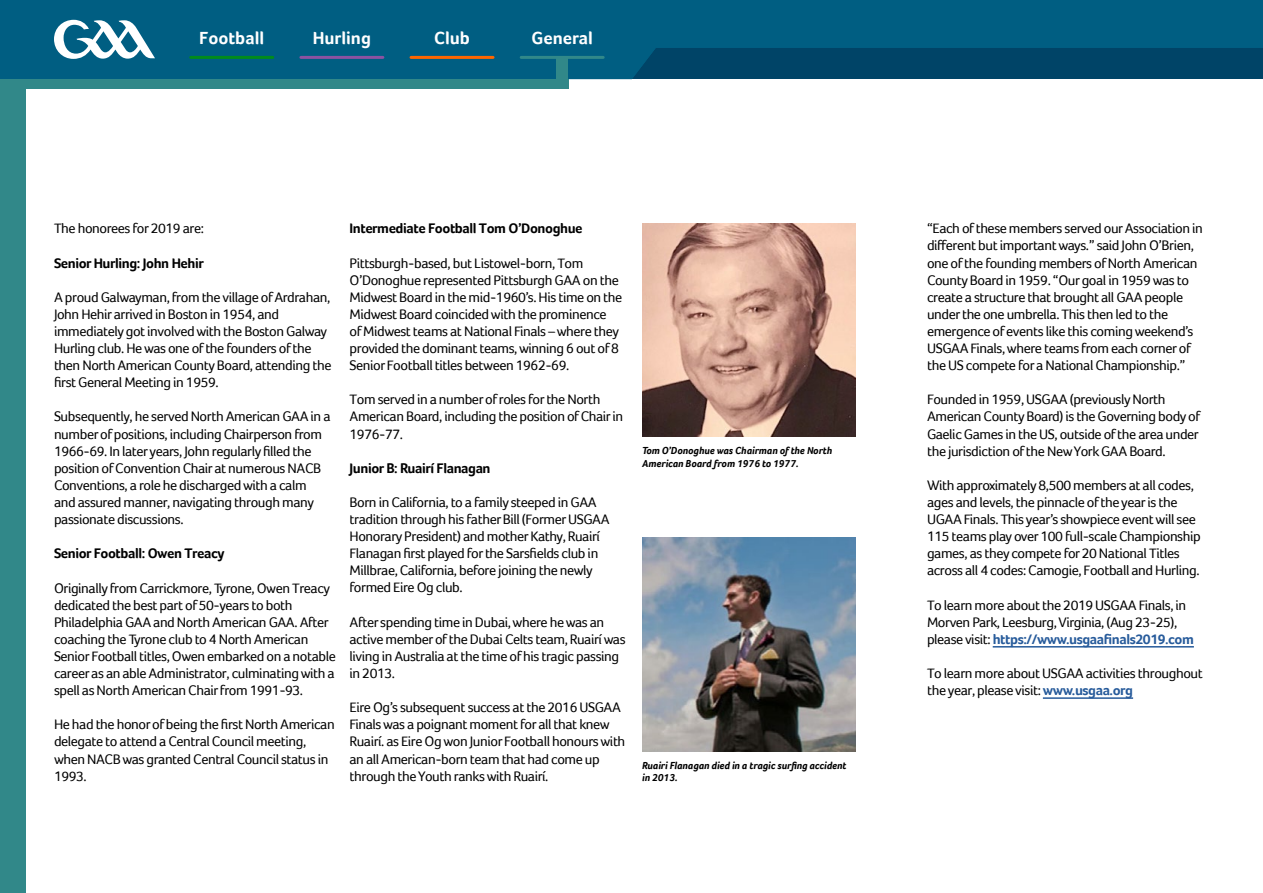
<style>
.page{position:relative;width:1263px;height:893px;background:#fff}
.page>*{position:absolute;margin:0;border:0;box-sizing:border-box;transform-origin:0 0}
.t1{font:700 18px "Foco";color:#fff}
.t2{font:14.25px/17.1px "Foco";letter-spacing:-.03em;color:#000}
.t3{font:700 14.25px "Foco";letter-spacing:-.03em;color:#000}
.t4{font:italic 700 10.5px/12.6px "Foco";color:#000}
.s1{font-weight:700;color:#275b9b}
</style>
<div class="page">
<svg style="left:0;top:0;width:1263px;height:79px;background:#00587c"></svg>
<hr style="left:191px;top:56px;width:82px;height:3px;background:#018b1c">
<hr style="left:301px;top:56px;width:82px;height:3px;background:#8b52a1">
<hr style="left:411px;top:56px;width:82px;height:3px;background:#f60">
<hr style="left:521px;top:56px;width:82px;height:3px;background:#318889">
<div style="left:556px;top:57px;width:12px;height:22px;background:#318889"></div>
<div style="left:0;top:79px;width:568px;height:10px;background:#318889"></div>
<div style="left:0;top:87px;width:26px;height:806px;background:#318889"></div>
<svg style="left:54px;top:20px;width:101px;height:39px"></svg>
<hr style="left:993px;top:646px;width:201px;height:1px;background:#275b9b">
<hr style="left:1043px;top:697px;width:90px;height:2px;background:#275b9b">
<img style="left:642px;top:223px;width:214px;height:214px">
<img style="left:642px;top:538px;width:214px;height:214px">
<p class="t1" style="left:199px;top:27px;width:66px">Football</p>
<p class="t1" style="left:313px;top:27px;width:60px">Hurling</p>
<p class="t1" style="left:434px;top:27px;width:37px">Club</p>
<p class="t1" style="left:531px;top:27px;width:63px">General</p>
<p class="t2" style="left:54px;top:220px;width:151px">The honorees for 2019 are:</p>
<p class="t3" style="left:54px;top:254px;width:151px">Senior Hurling: John Hehir</p>
<p class="t2" style="left:54px;top:288px;width:279px">A proud Galwayman, from the village of Ardrahan, John Hehir arrived in Boston in 1954, and immediately got involved with the Boston Galway Hurling club. He was one of the founders of the then North American County Board, attending the first General Meeting in 1959.</p>
<p class="t2" style="left:54px;top:408px;width:278px">Subsequently, he served North American GAA in a number of positions, including Chairperson from 1966-69. In later years, John regularly filled the position of Convention Chair at numerous NACB Conventions, a role he discharged with a calm and assured manner, navigating through many passionate discussions.</p>
<p class="t3" style="left:54px;top:545px;width:172px">Senior Football: Owen Treacy</p>
<p class="t2" style="left:54px;top:579px;width:283px">Originally from Carrickmore, Tyrone, Owen Treacy dedicated the best part of 50-years to both Philadelphia GAA and North American GAA. After coaching the Tyrone club to 4 North American Senior Football titles, Owen embarked on a notable career as an able Administrator, culminating with a spell as North American Chair from 1991-93.</p>
<p class="t2" style="left:54px;top:716px;width:282px">He had the honor of being the first North American delegate to attend a Central Council meeting, when NACB was granted Central Council status in 1993.</p>
<p class="t3" style="left:350px;top:220px;width:235px">Intermediate Football Tom O’Donoghue</p>
<p class="t2" style="left:350px;top:254px;width:274px">Pittsburgh-based, but Listowel-born, Tom O’Donoghue represented Pittsburgh GAA on the Midwest Board in the mid-1960’s. His time on the Midwest Board coincided with the prominence<br>of Midwest teams at National Finals – where they provided the dominant teams, winning 6 out of 8<br>Senior Football titles between 1962-69.</p>
<p class="t2" style="left:350px;top:391px;width:275px">Tom served in a number of roles for the North<br>American Board, including the position of Chair in<br>1976-77.</p>
<p class="t3" style="left:350px;top:460px;width:143px">Junior B: Ruairí Flanagan</p>
<p class="t2" style="left:350px;top:493px;width:262px">Born in California, to a family steeped in GAA tradition through his father Bill (Former USGAA Honorary President) and mother Kathy, Ruairí Flanagan first played for the Sarsfields club in Millbrae, California, before joining the newly formed Eire Og club.</p>
<p class="t2" style="left:350px;top:613px;width:278px">After spending time in Dubai, where he was an active member of the Dubai Celts team, Ruairí was living in Australia at the time of his tragic passing in 2013.</p>
<p class="t2" style="left:350px;top:699px;width:277px">Eire Og’s subsequent success at the 2016 USGAA Finals was a poignant moment for all that knew Ruairí. as Eire Og won Junior Football honours with an all American-born team that had come up through the Youth ranks with Ruairí.</p>
<p class="t4" style="left:642px;top:444px;width:192px">Tom O’Donoghue was Chairman of the North<br>American Board from 1976 to 1977.</p>
<p class="t4" style="left:642px;top:759px;width:206px">Ruairi Flanagan died in a tragic surfing accident in 2013.</p>
<p class="t2" style="left:927px;top:220px;width:277px">“Each of these members served our Association in different but important ways.” said John O’Brien, one of the founding members of North American County Board in 1959. “Our goal in 1959 was to create a structure that brought all GAA people under the one umbrella. This then led to the emergence of events like this coming weekend’s USGAA Finals, where teams from each corner of the US compete for a National Championship.”</p>
<p class="t2" style="left:927px;top:391px;width:275px">Founded in 1959, USGAA (previously North American County Board) is the Governing body of Gaelic Games in the US, outside of the area under the jurisdiction of the New York GAA Board.</p>
<p class="t2" style="left:927px;top:476px;width:275px">With approximately 8,500 members at all codes, ages and levels, the pinnacle of the year is the UGAA Finals. This year’s showpiece event will see 115 teams play over 100 full-scale Championship games, as they compete for 20 National Titles across all 4 codes: Camogie, Football and Hurling.</p>
<p class="t2" style="left:927px;top:596px;width:268px">To learn more about the 2019 USGAA Finals, in<br>Morven Park, Leesburg, Virginia, (Aug 23-25), please visit: <span class="s1">https://www.usgaafinals2019.com</span></p>
<p class="t2" style="left:927px;top:664px;width:277px">To learn more about USGAA activities throughout the year, please visit: <span class="s1">www.usgaa.org</span></p>
</div>
